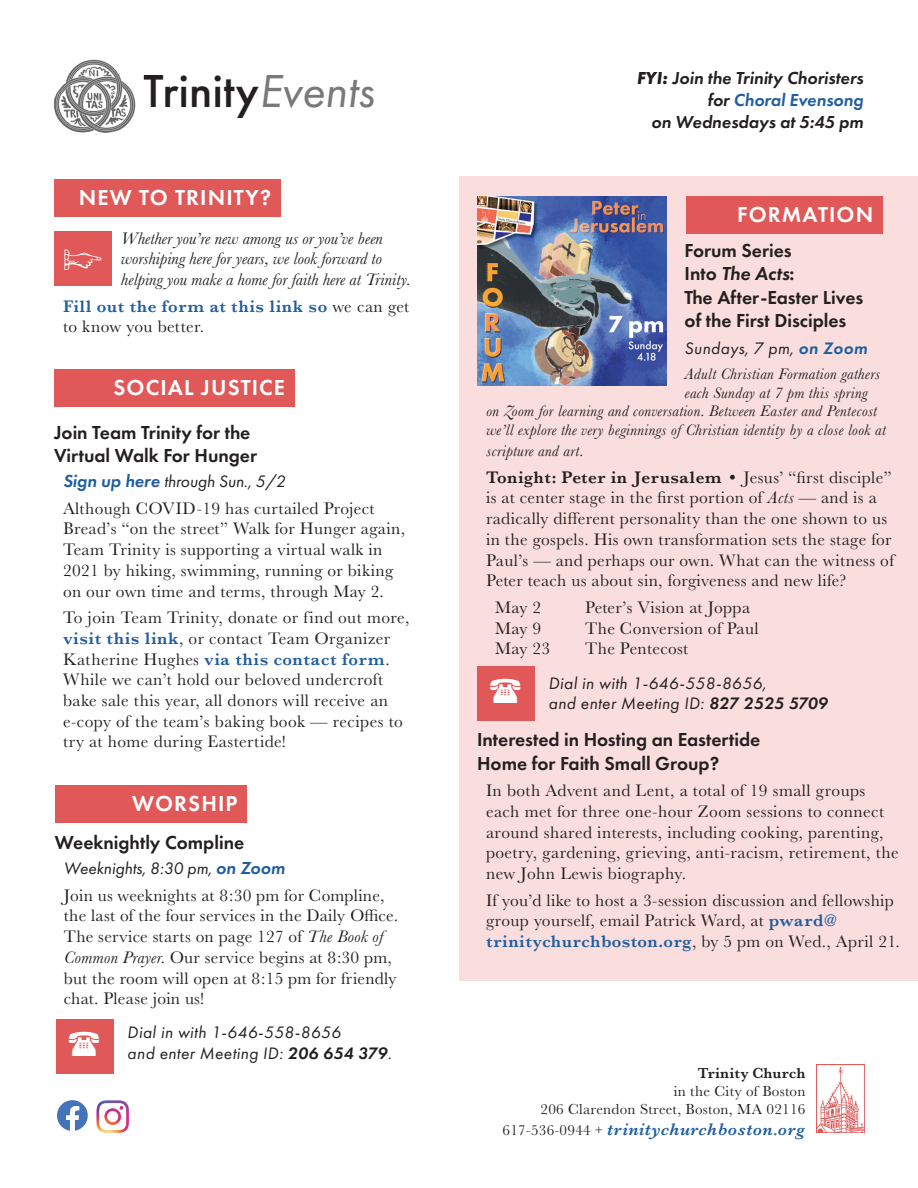
<style>
.page{position:relative;width:918px;height:1188px;background:#fff}
.page>*{position:absolute;margin:0;border:0;box-sizing:border-box;transform-origin:0 0}
.t1{font:500 48px "Futura PT";color:#231f20}
.t2{font:37.95px "Adobe Caslon Pro";color:#fff}
.t3{font:600 22.5px "Futura PT";letter-spacing:.05em;color:#fff}
.Highlights_Headline{font:600 19.5px/23.4px "Futura PT";color:#231f20}
.Highlights_Headline-2{font:italic 600 18px/21.6px "Futura PT";color:#231f20;text-align:right}
.Body_Copy{font:17.25px/20.7px "Baskerville No 2";letter-spacing:.02em;color:#231f20}
.Body_Copy-2{font:italic 17.25px/20.7px "Futura PT";letter-spacing:.025em;color:#231f20}
.Body_Copy-3{font:italic 17.25px/20.7px "Baskerville No 2";color:#231f20}
.Body_Copy-4{font:17.25px/20.7px "Baskerville No 2 Sem Bol";letter-spacing:.025em;color:#215e9f}
.Body_Copy-5{font:italic 17.25px "Futura PT";color:#231f20}
.t4{font:17.25px "Baskerville No 2 Sem Bol Ita";color:#215e9f}
.Body_Copy-6{font:italic 15.75px "Baskerville No 2";letter-spacing:.02em;color:#231f20}
.t5{font:15px/18px "Baskerville No 2";letter-spacing:.02em;color:#231f20;text-align:right}
.s1{font-weight:400;font-style:italic;color:#77797b}
.s2{font-family:"Baskerville No 2";color:#231f20}
.s3{font-weight:600;font-size:18px;color:#215e9f}
.s4{font-family:"Baskerville No 2 Sem Bol";color:#215e9f}
.s5{font-style:italic}
.s6{font-weight:600}
.s7{font-weight:700}
.s8{color:#215e9f}
.s9{font-weight:600;color:#215e9f}
.s10{font-family:"Baskerville No 2 Sem Bol"}
.s11{font-family:"Baskerville No 2";font-size:15px;color:#231f20}
</style>
<div class="page">
<div style="left:459px;top:176px;width:459px;height:805px;background:#f9dedd"></div>
<img style="left:53px;top:59px;width:83px;height:74px">
<img style="left:817px;top:1065px;width:47px;height:67px">
<svg style="left:57px;top:1100px;width:31px;height:31px"></svg>
<img style="left:96px;top:1100px;width:33px;height:33px">
<div style="left:686px;top:196px;width:196px;height:38px;background:#e05858"></div>
<div style="left:54px;top:369px;width:240px;height:38px;background:#e05858"></div>
<div style="left:55px;top:785px;width:192px;height:38px;background:#e05858"></div>
<div style="left:54px;top:179px;width:226px;height:38px;background:#e05858"></div>
<div style="left:54px;top:232px;width:58px;height:54px;background:#e05858"></div>
<div style="left:477px;top:667px;width:58px;height:54px;background:#e05858"></div>
<div style="left:56px;top:1020px;width:58px;height:54px;background:#e05858"></div>
<img style="left:477px;top:196px;width:190px;height:190px">
<p class="t1" style="left:143px;top:62px;width:233px">Trinity<span class="s1">Events</span></p>
<p class="t3" style="left:79px;top:184px;width:194px">NEW TO TRINITY?</p>
<p class="Body_Copy-3" style="left:121px;top:228px;width:291px">Whether you’re new among us or you’ve been worshiping here for years, we look forward to helping you make a home for faith here at Trinity.</p>
<p class="Body_Copy-4" style="left:63px;top:296px;width:348px">Fill out the form at this link so <span class="s2">we can get to know you better.</span></p>
<p class="t2" style="left:64px;top:235px;width:39px">p</p>
<p class="t3" style="left:114px;top:374px;width:173px">SOCIAL JUSTICE</p>
<p class="Highlights_Headline" style="left:54px;top:421px;width:205px">Join Team Trinity for the<br>Virtual Walk For Hunger</p>
<p class="Body_Copy-5" style="left:63px;top:471px;width:224px"><span class="s3">Sign up here</span> through Sun., 5/2</p>
<p class="Body_Copy" style="left:63px;top:498px;width:344px">Although COVID-19 has curtailed Project Bread’s “on the street” Walk for Hunger again, Team Trinity is supporting a virtual walk in 2021 by hiking, swimming, running or biking on our own time and terms, through May 2.</p>
<p class="Body_Copy" style="left:63px;top:608px;width:348px">To join Team Trinity, donate or find out more, <span class="s4">visit this link</span>, or contact Team Organizer Katherine Hughes <span class="s4">via this contact form</span>.<br>While we can’t hold our beloved undercroft bake sale this year, all donors will receive an e-copy of the team’s baking book — recipes to try at home during Eastertide!</p>
<p class="t3" style="left:132px;top:790px;width:107px">WORSHIP</p>
<p class="Highlights_Headline" style="left:55px;top:831px;width:191px">Weeknightly Compline</p>
<p class="Body_Copy-5" style="left:64px;top:858px;width:223px">Weeknights, 8:30 pm, <span class="s3">on Zoom</span></p>
<p class="Body_Copy" style="left:64px;top:885px;width:336px">Join us weeknights at 8:30 pm for Compline, the last of the four services in the Daily Office.<br>The service starts on page 127 of <span class="s5">The Book of Common Prayer.</span> Our service begins at 8:30 pm, but the room will open at 8:15 pm for friendly chat. Please join us!</p>
<p class="Body_Copy-2" style="left:127px;top:1022px;width:266px">Dial in with 1-646-558-8656<br>and enter Meeting ID: <span class="s6">206 654 379</span>.</p>
<p class="Highlights_Headline-2" style="left:637px;top:67px;width:228px"><span class="s7">FYI:</span> Join the Trinity Choristers for <span class="s8">Choral Evensong<br></span>on Wednesdays at 5:45 pm</p>
<p class="t3" style="left:737px;top:201px;width:138px">FORMATION</p>
<p class="Highlights_Headline" style="left:685px;top:238px;width:180px">Forum Series<br>Into <span class="s5">The Acts</span>:<br>The After-Easter Lives of the First Disciples</p>
<p class="Body_Copy-2" style="left:685px;top:338px;width:184px">Sundays, 7 pm, <span class="s9">on Zoom</span></p>
<p class="Body_Copy-6" style="left:685px;top:365px;width:197px">Adult Christian Formation gathers</p>
<p class="Body_Copy-6" style="left:685px;top:384px;width:184px">each Sunday at 7 pm this spring</p>
<p class="Body_Copy-6" style="left:486px;top:402px;width:392px">on Zoom for learning and conversation. Between Easter and Pentecost</p>
<p class="Body_Copy-6" style="left:486px;top:421px;width:401px">we’ll explore the very beginnings of Christian identity by a close look at</p>
<p class="Body_Copy-6" style="left:486px;top:442px;width:99px">scripture and art.</p>
<p class="Body_Copy" style="left:486px;top:467px;width:409px"><span class="s10">Tonight: Peter in Jerusalem</span> • Jesus’ “first disciple” is at center stage in the first portion of <span class="s5">Acts</span> — and is a radically different personality than the one shown to us in the gospels. His own transformation sets the stage for Paul’s — and perhaps our own. What can the witness of Peter teach us about sin, forgiveness and new life?</p>
<p class="Body_Copy" style="left:495px;top:597px;width:48px">May 2</p>
<p class="Body_Copy" style="left:585px;top:597px;width:167px">Peter’s Vision at Joppa</p>
<p class="Body_Copy" style="left:495px;top:618px;width:48px">May 9</p>
<p class="Body_Copy" style="left:585px;top:618px;width:175px">The Conversion of Paul</p>
<p class="Body_Copy" style="left:495px;top:639px;width:57px">May 23</p>
<p class="Body_Copy" style="left:585px;top:639px;width:105px">The Pentecost</p>
<p class="Body_Copy-2" style="left:549px;top:672px;width:281px">Dial in with 1-646-558-8656,<br>and enter Meeting ID: <span class="s6">827 2525 5709</span></p>
<p class="Highlights_Headline" style="left:477px;top:728px;width:285px">Interested in Hosting an Eastertide<br>Home for Faith Small Group?</p>
<p class="Body_Copy" style="left:486px;top:781px;width:414px">In both Advent and Lent, a total of 19 small groups each met for three one-hour Zoom sessions to connect around shared interests, including cooking, parenting, poetry, gardening, grieving, anti-racism, retirement, the new John Lewis biography.</p>
<p class="Body_Copy" style="left:486px;top:890px;width:415px">If you’d like to host a 3-session discussion and fellowship group yourself, email Patrick Ward, at <span class="s4">pward@ trinitychurchboston.org</span>, by 5 pm on Wed., April 21.</p>
<p class="t5" style="left:674px;top:1065px;width:133px"><span class="s10">Trinity Church<br></span>in the City of Boston</p>
<p class="t5" style="left:541px;top:1101px;width:266px">206 Clarendon Street, Boston, MA 02116</p>
<p class="t4" style="left:503px;top:1119px;width:304px"><span class="s11">617-536-0944 +</span> trinitychurchboston.org</p>
</div>
